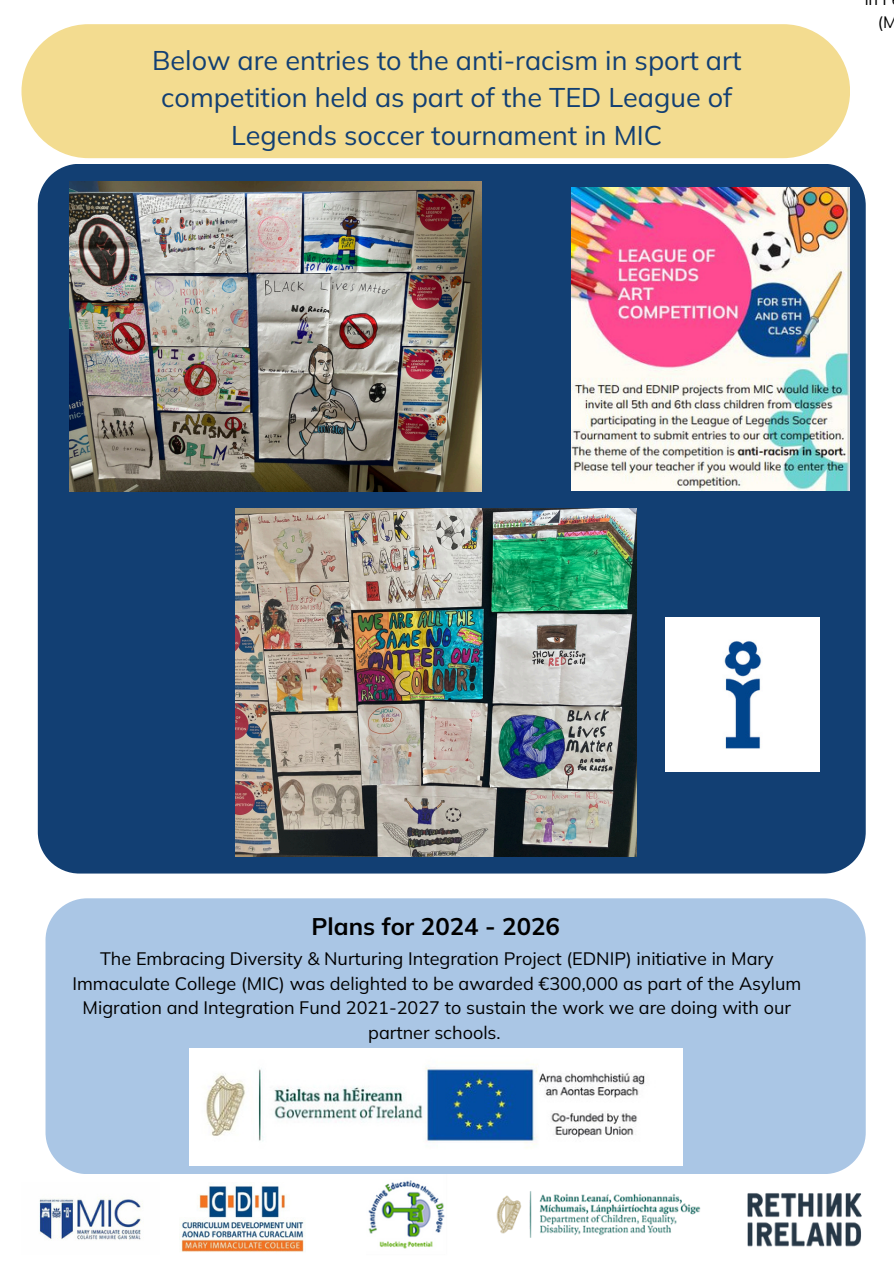
<style>
.page{position:relative;width:894px;height:1264px;background:#fff}
.page>*{position:absolute;margin:0;border:0;box-sizing:border-box;transform-origin:0 0}
.t1{font:27px/37.2px "Mulish";color:#123f73;text-align:center}
.t2{font:700 24px "Mulish";color:#000}
.t3{font:18px/24.8px "Mulish";color:#000;text-align:center}
.t4{font:16.5px/22.5px "Mulish";color:#000}
</style>
<div class="page">
<img style="left:39px;top:1198px;width:102px;height:42px">
<img style="left:496px;top:1191px;width:205px;height:47px">
<img style="left:179px;top:1186px;width:126px;height:66px">
<img style="left:747px;top:1193px;width:115px;height:54px">
<img style="left:368px;top:1180px;width:77px;height:69px">
<div style="left:45px;top:898px;width:820px;height:276px;background:#aac6e5"></div>
<div style="left:38px;top:164px;width:827px;height:709px;background:#123f73"></div>
<img style="left:235px;top:509px;width:401px;height:347px">
<img style="left:69px;top:182px;width:412px;height:309px">
<img style="left:571px;top:187px;width:278px;height:304px">
<div style="left:21px;top:24px;width:828px;height:134px;background:#f3dc90;border-radius:67px"></div>
<img style="left:189px;top:1048px;width:493px;height:117px">
<img style="left:665px;top:617px;width:154px;height:154px">
<h1 class="t1" style="left:152px;top:41px;width:590px">Below are entries to the anti-racism in sport art competition held as part of the TED League of<br>Legends soccer tournament in MIC</h1>
<p class="t4" style="left:877px;top:-12px;width:21px;text-indent:-9px">n (M</p>
<p class="t2" style="left:311px;top:911px;width:250px">Plans for 2024 - 2026</p>
<p class="t3" style="left:72px;top:945px;width:730px">The Embracing Diversity &amp; Nurturing Integration Project (EDNIP) initiative in Mary Immaculate College (MIC) was delighted to be awarded €300,000 as part of the Asylum Migration and Integration Fund 2021-2027 to sustain the work we are doing with our partner schools.</p>
</div>
